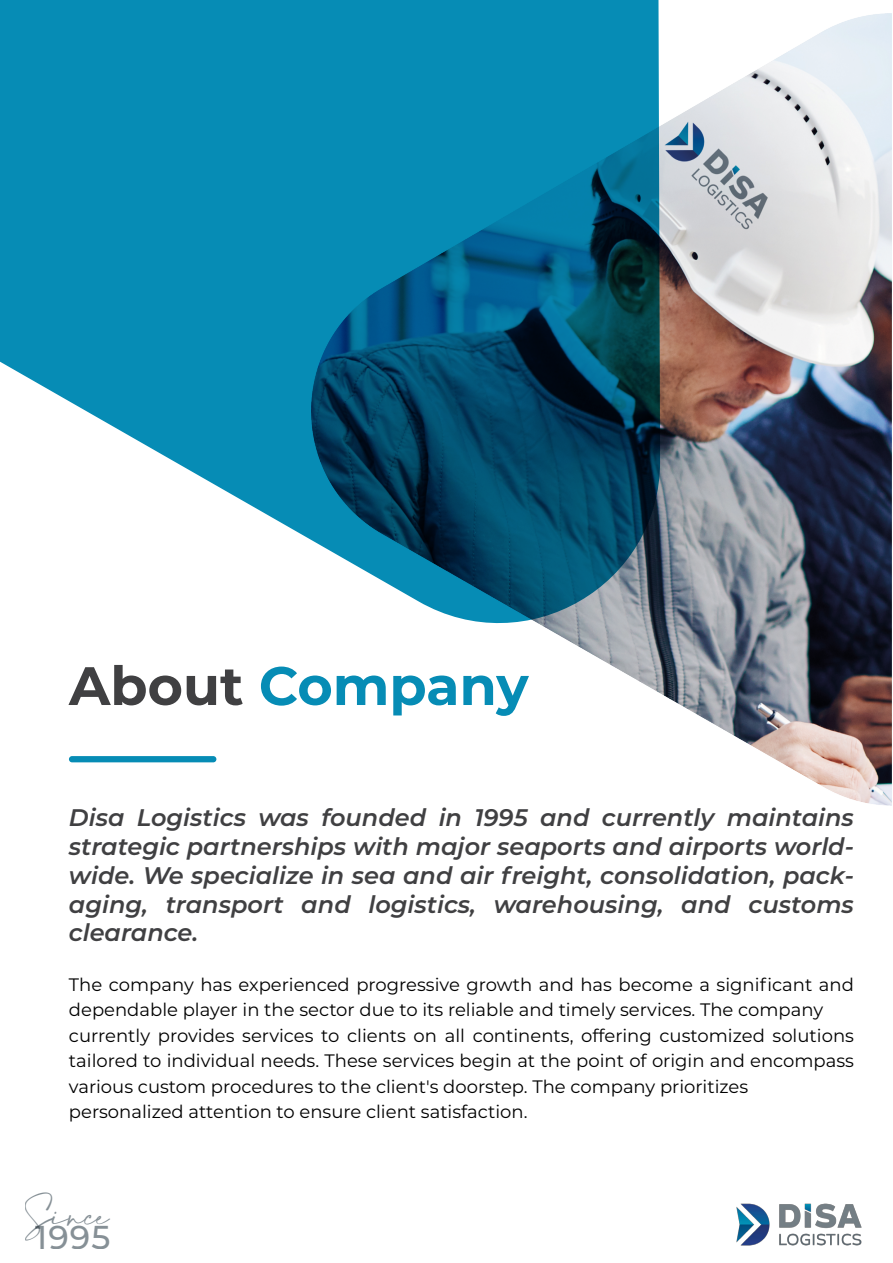
<style>
.page{position:relative;width:893px;height:1263px;background:#fff}
.page>*{position:absolute;margin:0;border:0;box-sizing:border-box;transform-origin:0 0}
.t1{font:700 54px "Montserrat";color:#068cb5}
.t2{font:500 33px "Montserrat";color:#869096}
.t3{font:24.3px "Amalfi Coast";color:#869096}
.t4{font:italic 600 24px/28.8px "Montserrat";color:#404042;text-align:justify}
.t5{font:18px/25.5px "Montserrat";color:#010101}
.s1{color:#404042}
</style>
<div class="page">
<div style="left:69px;top:756px;width:147px;height:6px;background:#068cb5;border-radius:3px"></div>
<img style="left:496px;top:13px;width:396px;height:792px">
<svg style="left:0;top:0;width:660px;height:623px;fill:#068cb5"></svg>
<img style="left:736px;top:1203px;width:126px;height:43px">
<h1 class="t1" style="left:69px;top:647px;width:461px"><span class="s1">About</span> Company</h1>
<p class="t4" style="left:69px;top:802px;width:787px">Disa Logistics was founded in 1995 and currently maintains strategic partnerships with major seaports and airports world&shy;wide. We specialize in sea and air freight, consolidation, pack&shy;aging, transport and logistics, warehousing, and customs clearance.</p>
<p class="t5" style="left:69px;top:971px;width:786px">The company has experienced progressive growth and has become a significant and dependable player in the sector due to its reliable and timely services. The company currently provides services to clients on all continents, offering customized solutions tailored to individual needs. These services begin at the point of origin and encompass various custom procedures to the client's doorstep. The company prioritizes personalized attention to ensure client satisfaction.</p>
<h3 class="t3" style="left:25px;top:1202px;width:86px">Since</h3>
<h2 class="t2" style="left:35px;top:1214px;width:77px">1995</h2>
</div>
